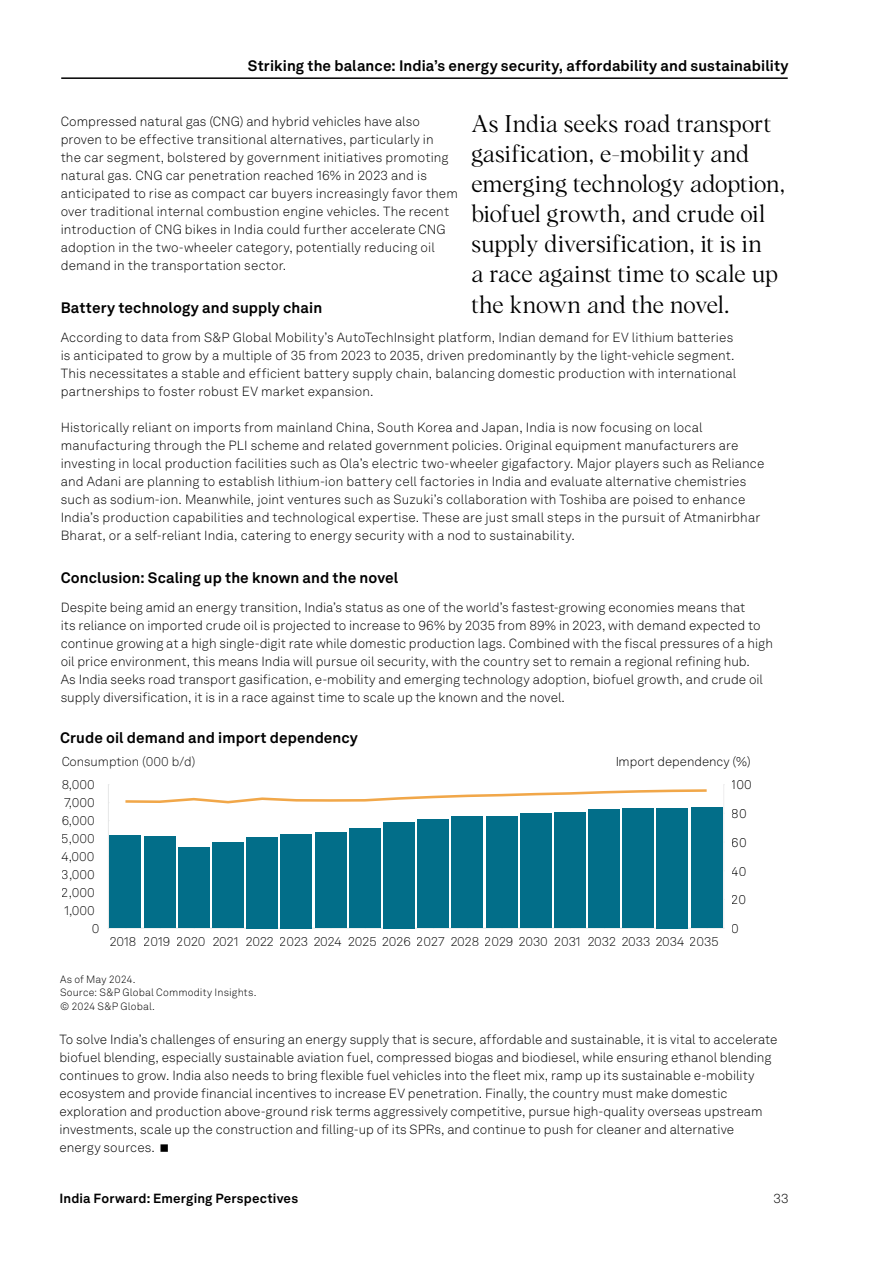
<style>
.page{position:relative;width:894px;height:1263px;background:#fff}
.page>*{position:absolute;margin:0;border:0;box-sizing:border-box;transform-origin:0 0}
.t1{font:300 24px/30px "Albra";letter-spacing:-.005em;color:#000}
.t2{font:700 15px "Akkurat LL";letter-spacing:.005em;color:#000}
.t3{font:300 13.2px/18px "Akkurat LL";letter-spacing:.005em;color:#000}
.t4{font:700 13.2px "Akkurat LL";letter-spacing:.01em;color:#000}
.t5{font:300 12.75px/18px "Akkurat LL";color:#0c0c0c;text-align:justify}
.t6{font:300 12.75px "Akkurat LL";color:#010101}
.t7{font:300 10.5px/13.5px "Akkurat Pro";letter-spacing:.015em;color:#000}
</style>
<div class="page">
<svg style="left:109px;top:807px;width:614px;height:120px"></svg>
<hr style="left:108px;top:927px;width:615px;height:1px;background:#e6e7e7">
<hr style="left:108px;top:784px;width:1px;height:144px;background:#e6e7e7">
<hr style="left:723px;top:784px;width:1px;height:144px;background:#eeedee">
<div style="left:110px;top:835px;width:31px;height:93px;background:#026e89"></div>
<div style="left:144px;top:836px;width:31px;height:92px;background:#026e89"></div>
<div style="left:178px;top:847px;width:31px;height:81px;background:#026e89"></div>
<div style="left:212px;top:842px;width:31px;height:86px;background:#026e89"></div>
<div style="left:246px;top:837px;width:31px;height:91px;background:#026e89"></div>
<div style="left:281px;top:834px;width:31px;height:94px;background:#026e89"></div>
<div style="left:315px;top:832px;width:31px;height:96px;background:#026e89"></div>
<div style="left:349px;top:828px;width:31px;height:100px;background:#026e89"></div>
<div style="left:383px;top:822px;width:31px;height:106px;background:#026e89"></div>
<div style="left:417px;top:819px;width:31px;height:109px;background:#026e89"></div>
<div style="left:451px;top:816px;width:31px;height:112px;background:#026e89"></div>
<div style="left:486px;top:816px;width:31px;height:112px;background:#026e89"></div>
<div style="left:520px;top:813px;width:31px;height:115px;background:#026e89"></div>
<div style="left:554px;top:812px;width:31px;height:116px;background:#026e89"></div>
<div style="left:588px;top:809px;width:31px;height:119px;background:#026e89"></div>
<div style="left:622px;top:808px;width:31px;height:120px;background:#026e89"></div>
<div style="left:656px;top:808px;width:31px;height:120px;background:#026e89"></div>
<div style="left:690px;top:808px;width:32px;height:120px;background:#026e89"></div>
<svg style="left:125px;top:789px;width:582px;height:15px"></svg>
<hr style="left:61px;top:77px;width:726px;height:2px;background:#000">
<p class="t2" style="left:248px;top:54px;width:542px">Striking the balance: India’s energy security, affordability and sustainability</p>
<h1 class="t1" style="left:471px;top:107px;width:315px">As India seeks road transport gasification, e-mobility and emerging technology adoption, biofuel growth, and crude oil supply diversification, it is in<br>a race against time to scale up the known and the novel.</h1>
<p class="t3" style="left:61px;top:112px;width:398px">Compressed natural gas (CNG) and hybrid vehicles have also proven to be effective transitional alternatives, particularly in<br>the car segment, bolstered by government initiatives promoting natural gas. CNG car penetration reached 16% in 2023 and is anticipated to rise as compact car buyers increasingly favor them over traditional internal combustion engine vehicles. The recent introduction of CNG bikes in India could further accelerate CNG adoption in the two-wheeler category, potentially reducing oil demand in the transportation sector.</p>
<p class="t2" style="left:61px;top:296px;width:263px">Battery technology and supply chain</p>
<p class="t3" style="left:61px;top:328px;width:676px">According to data from S&amp;P Global Mobility’s AutoTechInsight platform, Indian demand for EV lithium batteries is anticipated to grow by a multiple of 35 from 2023 to 2035, driven predominantly by the light-vehicle segment.<br>This necessitates a stable and efficient battery supply chain, balancing domestic production with international partnerships to foster robust EV market expansion.</p>
<p class="t3" style="left:61px;top:418px;width:705px">Historically reliant on imports from mainland China, South Korea and Japan, India is now focusing on local manufacturing through the PLI scheme and related government policies. Original equipment manufacturers are investing in local production facilities such as Ola’s electric two-wheeler gigafactory. Major players such as Reliance and Adani are planning to establish lithium-ion battery cell factories in India and evaluate alternative chemistries such as sodium-ion. Meanwhile, joint ventures such as Suzuki’s collaboration with Toshiba are poised to enhance India’s production capabilities and technological expertise. These are just small steps in the pursuit of Atmanirbhar Bharat, or a self-reliant India, catering to energy security with a nod to sustainability.</p>
<p class="t2" style="left:61px;top:566px;width:339px">Conclusion: Scaling up the known and the novel</p>
<p class="t3" style="left:61px;top:598px;width:713px">Despite being amid an energy transition, India’s status as one of the world’s fastest-growing economies means that<br>its reliance on imported crude oil is projected to increase to 96% by 2035 from 89% in 2023, with demand expected to continue growing at a high single-digit rate while domestic production lags. Combined with the fiscal pressures of a high oil price environment, this means India will pursue oil security, with the country set to remain a regional refining hub.<br>As India seeks road transport gasification, e-mobility and emerging technology adoption, biofuel growth, and crude oil supply diversification, it is in a race against time to scale up the known and the novel.</p>
<p class="t2" style="left:60px;top:726px;width:299px">Crude oil demand and import dependency</p>
<p class="t5" style="left:61px;top:752px;width:135px">Consumption (000 b/d)</p>
<p class="t6" style="left:615px;top:753px;width:137px">Import dependency (%)</p>
<p class="t5" style="left:61px;top:775px;width:35px">8,000<br>7,000<br>6,000<br>5,000<br>4,000<br>3,000<br>2,000<br>1,000</p>
<p class="t6" style="left:731px;top:776px;width:21px">100</p>
<p class="t6" style="left:731px;top:804px;width:17px">80</p>
<p class="t6" style="left:731px;top:833px;width:17px">60</p>
<p class="t6" style="left:731px;top:862px;width:16px">40</p>
<p class="t6" style="left:731px;top:891px;width:16px">20</p>
<p class="t5" style="left:91px;top:919px;width:9px">0</p>
<p class="t6" style="left:731px;top:919px;width:9px">0</p>
<p class="t5" style="left:110px;top:932px;width:610px">2018 2019 2020 2021 2022 2023 2024 2025 2026 2027 2028 2029 2030 2031 2032 2033 2034 2035</p>
<p class="t7" style="left:60px;top:972px;width:198px">As of May 2024.<br>Source: S&amp;P Global Commodity Insights. © 2024 S&amp;P Global.</p>
<p class="t3" style="left:59px;top:1030px;width:719px">To solve India’s challenges of ensuring an energy supply that is secure, affordable and sustainable, it is vital to accelerate biofuel blending, especially sustainable aviation fuel, compressed biogas and biodiesel, while ensuring ethanol blending continues to grow. India also needs to bring flexible fuel vehicles into the fleet mix, ramp up its sustainable e-mobility ecosystem and provide financial incentives to increase EV penetration. Finally, the country must make domestic exploration and production above-ground risk terms aggressively competitive, pursue high-quality overseas upstream investments, scale up the construction and filling-up of its SPRs, and continue to push for cleaner and alternative energy sources.</p>
<p class="t4" style="left:59px;top:1188px;width:240px">India Forward: Emerging Perspectives</p>
<p class="t3" style="left:773px;top:1189px;width:17px">33</p>
</div>
